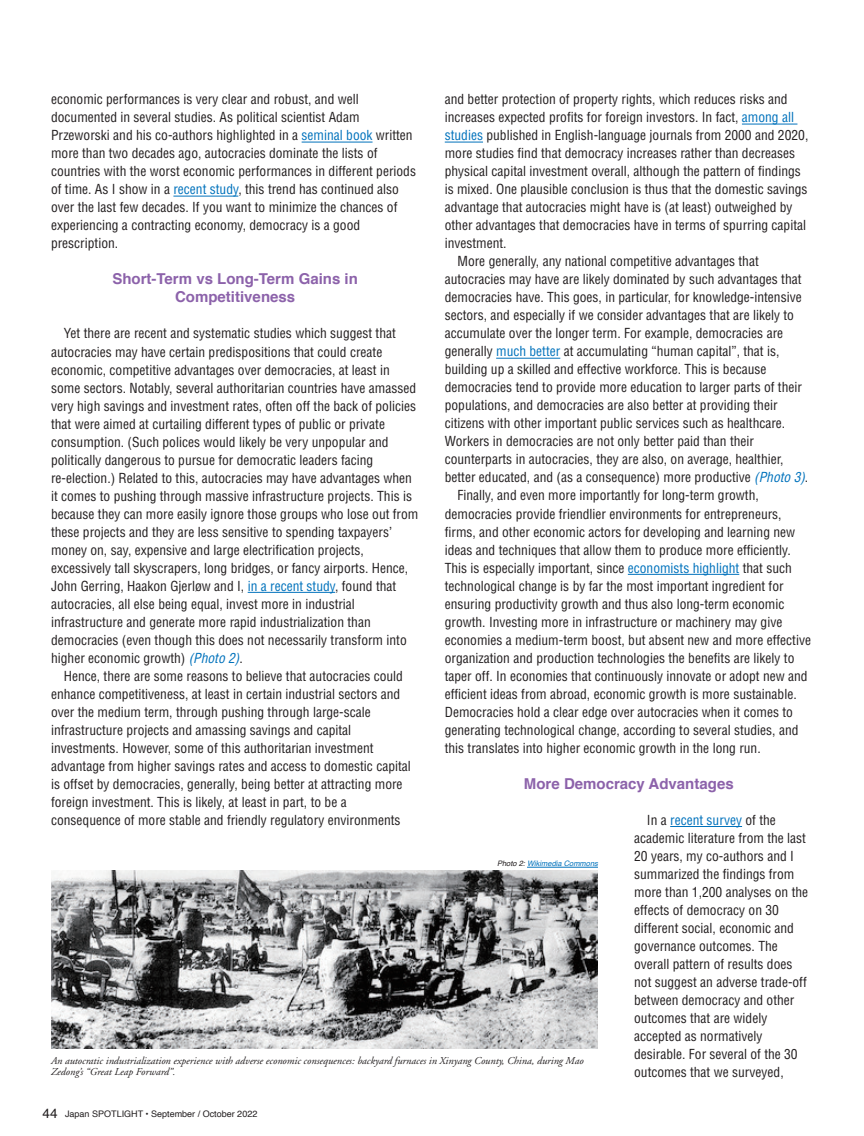
<style>
.page{position:relative;width:864px;height:1136px;background:#fff}
.page>*{position:absolute;margin:0;border:0;box-sizing:border-box;transform-origin:0 0}
.t1{font:700 15px/18px "Helvetica";color:#8c62aa;text-align:center}
.t2{font:condensed 13.5px/18px "Helvetica";color:#231f20}
.t3{font:italic 10.5px/11.2px "Adobe Garamond";color:#231f20}
.t4{font:9px "Helvetica";color:#231f20}
.t5{font:italic 7.5px "Helvetica";color:#0072bc}
.s1{color:#0072bc}
.s2{font-style:italic;color:#0072bc}
.s3{color:#231f20}
.s4{font-size:13.5px}
</style>
<div class="page">
<hr style="left:301px;top:142px;width:71px;height:1px;background:#0072bc">
<hr style="left:173px;top:196px;width:65px;height:1px;background:#0072bc">
<hr style="left:247px;top:592px;width:88px;height:1px;background:#0072bc">
<hr style="left:741px;top:124px;width:56px;height:1px;background:#0072bc">
<hr style="left:444px;top:142px;width:39px;height:1px;background:#0072bc">
<hr style="left:496px;top:358px;width:64px;height:1px;background:#0072bc">
<hr style="left:627px;top:574px;width:112px;height:1px;background:#0072bc">
<hr style="left:670px;top:826px;width:71px;height:1px;background:#0072bc">
<img style="left:51px;top:870px;width:546px;height:178px">
<hr style="left:527px;top:866px;width:70px;height:1px;background:#0072bc">
<p class="t2" style="left:51px;top:90px;width:366px">economic performances is very clear and robust, and well documented in several studies. As political scientist Adam Przeworski and his co-authors highlighted in a <span class="s1">seminal book</span> written more than two decades ago, autocracies dominate the lists of countries with the worst economic performances in different periods of time. As I show in a <span class="s1">recent study</span>, this trend has continued also over the last few decades. If you want to minimize the chances of experiencing a contracting economy, democracy is a good prescription.</p>
<p class="t1" style="left:112px;top:270px;width:247px">Short-Term vs Long-Term Gains in<br>Competitiveness</p>
<p class="t2" style="left:51px;top:324px;width:368px;text-indent:13px">Yet there are recent and systematic studies which suggest that autocracies may have certain predispositions that could create economic, competitive advantages over democracies, at least in some sectors. Notably, several authoritarian countries have amassed very high savings and investment rates, often off the back of policies that were aimed at curtailing different types of public or private consumption. (Such polices would likely be very unpopular and politically dangerous to pursue for democratic leaders facing re-election.) Related to this, autocracies may have advantages when it comes to pushing through massive infrastructure projects. This is because they can more easily ignore those groups who lose out from these projects and they are less sensitive to spending taxpayers’ money on, say, expensive and large electrification projects, excessively tall skyscrapers, long bridges, or fancy airports. Hence, John Gerring, Haakon Gjerløw and I, <span class="s1">in a recent study</span>, found that autocracies, all else being equal, invest more in industrial infrastructure and generate more rapid industrialization than democracies (even though this does not necessarily transform into higher economic growth) <span class="s2">(Photo 2)</span>.</p>
<p class="t2" style="left:51px;top:666px;width:361px;text-indent:13px">Hence, there are some reasons to believe that autocracies could enhance competitiveness, at least in certain industrial sectors and over the medium term, through pushing through large-scale infrastructure projects and amassing savings and capital investments. However, some of this authoritarian investment advantage from higher savings rates and access to domestic capital is offset by democracies, generally, being better at attracting more foreign investment. This is likely, at least in part, to be a consequence of more stable and friendly regulatory environments</p>
<p class="t2" style="left:444px;top:90px;width:344px">and better protection of property rights, which reduces risks and</p>
<p class="t2" style="left:444px;top:108px;width:350px">increases expected profits for foreign investors. In fact, <span class="s1">among all</span></p>
<p class="t2" style="left:444px;top:126px;width:365px"><span class="s1">studies</span> published in English-language journals from 2000 and 2020,</p>
<p class="t2" style="left:444px;top:144px;width:352px">more studies find that democracy increases rather than decreases</p>
<p class="t2" style="left:444px;top:162px;width:357px">physical capital investment overall, although the pattern of findings</p>
<p class="t2" style="left:444px;top:180px;width:364px">is mixed. One plausible conclusion is thus that the domestic savings</p>
<p class="t2" style="left:444px;top:198px;width:349px">advantage that autocracies might have is (at least) outweighed by</p>
<p class="t2" style="left:444px;top:216px;width:362px">other advantages that democracies have in terms of spurring capital</p>
<p class="t2" style="left:444px;top:234px;width:63px">investment.</p>
<p class="t2" style="left:457px;top:252px;width:303px">More generally, any national competitive advantages that</p>
<p class="t2" style="left:444px;top:270px;width:358px">autocracies may have are likely dominated by such advantages that</p>
<p class="t2" style="left:444px;top:288px;width:358px">democracies have. This goes, in particular, for knowledge-intensive</p>
<p class="t2" style="left:444px;top:306px;width:350px">sectors, and especially if we consider advantages that are likely to</p>
<p class="t2" style="left:444px;top:324px;width:340px">accumulate over the longer term. For example, democracies are</p>
<p class="t2" style="left:444px;top:342px;width:336px">generally <span class="s1">much better</span> at accumulating “human capital”, that is,</p>
<p class="t2" style="left:444px;top:360px;width:323px">building up a skilled and effective workforce. This is because</p>
<p class="t2" style="left:444px;top:378px;width:358px">democracies tend to provide more education to larger parts of their</p>
<p class="t2" style="left:444px;top:396px;width:334px">populations, and democracies are also better at providing their</p>
<p class="t2" style="left:444px;top:414px;width:342px">citizens with other important public services such as healthcare.</p>
<p class="t2" style="left:444px;top:432px;width:311px">Workers in democracies are not only better paid than their</p>
<p class="t2" style="left:444px;top:450px;width:340px">counterparts in autocracies, they are also, on average, healthier,</p>
<p class="t2" style="left:444px;top:468px;width:365px">better educated, and (as a consequence) more productive <span class="s2">(Photo 3)</span>.</p>
<p class="t2" style="left:457px;top:486px;width:303px">Finally, and even more importantly for long-term growth,</p>
<p class="t2" style="left:444px;top:504px;width:338px">democracies provide friendlier environments for entrepreneurs,</p>
<p class="t2" style="left:444px;top:522px;width:352px">firms, and other economic actors for developing and learning new</p>
<p class="t2" style="left:444px;top:540px;width:347px">ideas and techniques that allow them to produce more efficiently.</p>
<p class="t2" style="left:444px;top:558px;width:348px">This is especially important, since <span class="s1">economists highlight</span> that such</p>
<p class="t2" style="left:444px;top:576px;width:340px">technological change is by far the most important ingredient for</p>
<p class="t2" style="left:444px;top:594px;width:341px">ensuring productivity growth and thus also long-term economic</p>
<p class="t2" style="left:444px;top:612px;width:339px">growth. Investing more in infrastructure or machinery may give</p>
<p class="t2" style="left:444px;top:630px;width:367px">economies a medium-term boost, but absent new and more effective</p>
<p class="t2" style="left:444px;top:648px;width:351px">organization and production technologies the benefits are likely to</p>
<p class="t2" style="left:444px;top:666px;width:364px">taper off. In economies that continuously innovate or adopt new and</p>
<p class="t2" style="left:444px;top:684px;width:353px">efficient ideas from abroad, economic growth is more sustainable.</p>
<p class="t2" style="left:444px;top:702px;width:349px">Democracies hold a clear edge over autocracies when it comes to</p>
<p class="t2" style="left:444px;top:720px;width:355px">generating technological change, according to several studies, and</p>
<p class="t2" style="left:444px;top:738px;width:317px">this translates into higher economic growth in the long run.</p>
<p class="t1" style="left:523px;top:774px;width:211px">More Democracy Advantages</p>
<p class="t2" style="left:634px;top:810px;width:175px;text-indent:13px">In a <span class="s1">recent survey</span> of the academic literature from the last<br>20 years, my co-authors and I summarized the findings from more than 1,200 analyses on the effects of democracy on 30 different social, economic and governance outcomes. The overall pattern of results does not suggest an adverse trade-off between democracy and other outcomes that are widely accepted as normatively desirable. For several of the 30 outcomes that we surveyed,</p>
<p class="t5" style="left:497px;top:857px;width:102px"><span class="s3">Photo 2:</span> Wikimedia Commons</p>
<p class="t3" style="left:51px;top:1055px;width:534px">An autocratic industrialization experience with adverse economic consequences: backyard furnaces in Xinyang County, China, during Mao<br>Zedong’s “Great Leap Forward”.</p>
<p class="t4" style="left:43px;top:1106px;width:216px"><span class="s4">44</span> Japan SPOTLIGHT • September / October 2022</p>
</div>
